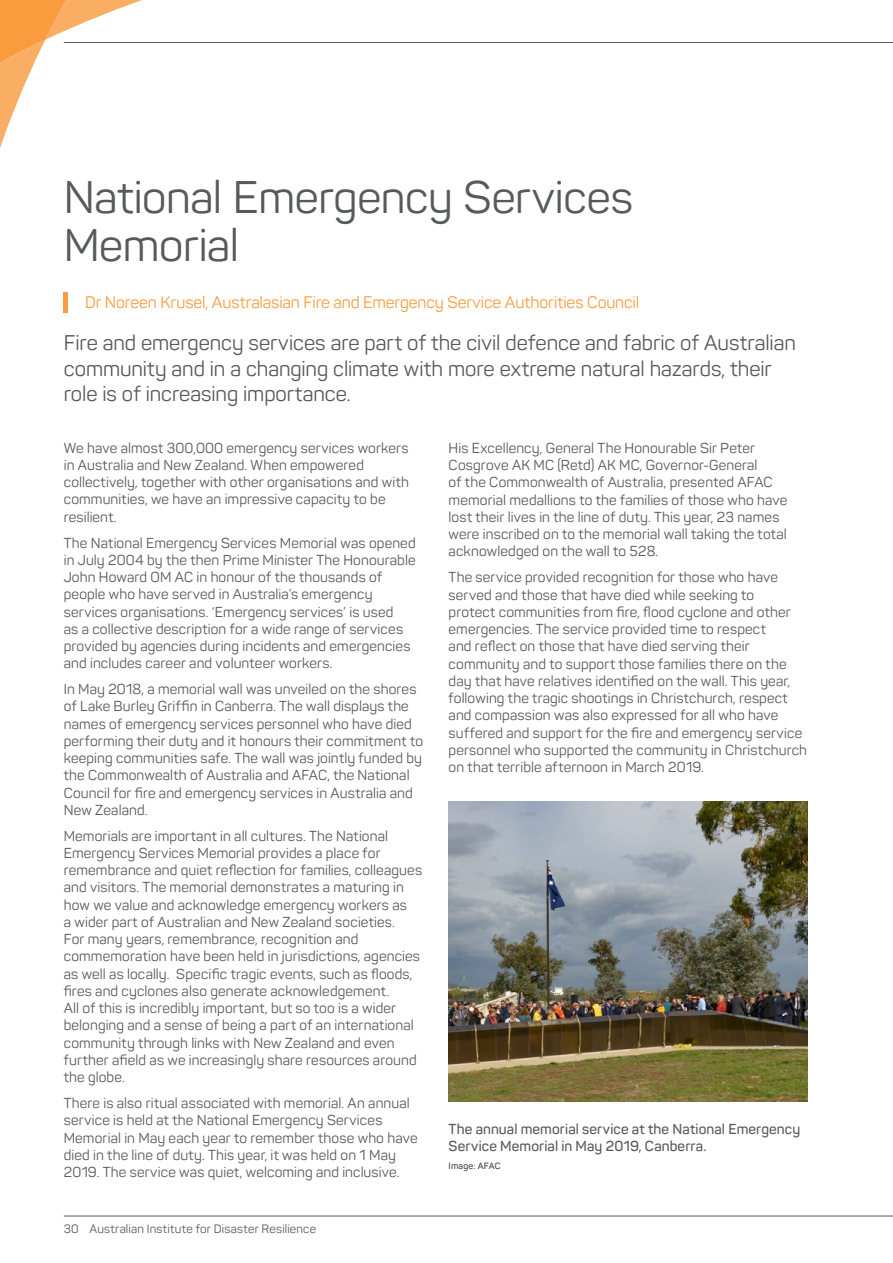
<style>
.page{position:relative;width:893px;height:1263px;background:#fff}
.page>*{position:absolute;margin:0;border:0;box-sizing:border-box;transform-origin:0 0}
.t1{font:45px/48px "Panton";letter-spacing:-.01em;color:#58595b}
.t2{font:21px/25.5px "Panton";color:#58595b}
.t3{font:16.5px "Panton";letter-spacing:-.005em;color:#f89c3e}
.t4{font:14.25px/17.2px "Panton";letter-spacing:.01em;color:#58595b}
.t5{font:600 14.25px/17.1px "Panton";letter-spacing:.01em;color:#58595b}
.t6{font:12px "Panton";letter-spacing:.02em;color:#58595b}
.t7{font:600 9px "Panton";letter-spacing:.025em;color:#414042}
</style>
<div class="page">
<hr style="left:64px;top:42px;width:829px;height:1px;background:#58595b">
<hr style="left:64px;top:1216px;width:829px;height:1px;background:#58595b">
<svg style="left:0;top:0;width:142px;height:313px"></svg>
<hr style="left:64px;top:292px;width:4px;height:20px;background:#f89c3e">
<img style="left:449px;top:801px;width:359px;height:300px">
<h1 class="t1" style="left:64px;top:173px;width:571px">National Emergency Services<br>Memorial</h1>
<p class="t3" style="left:85px;top:292px;width:555px">Dr Noreen Krusel, Australasian Fire and Emergency Service Authorities Council</p>
<h2 class="t2" style="left:64px;top:330px;width:734px">Fire and emergency services are part of the civil defence and fabric of Australian community and in a changing climate with more extreme natural hazards, their role is of increasing importance.</h2>
<p class="t4" style="left:64px;top:439px;width:347px">We have almost 300,000 emergency services workers in Australia and New Zealand. When empowered collectively, together with other organisations and with communities, we have an impressive capacity to be resilient.</p>
<p class="t4" style="left:64px;top:534px;width:353px">The National Emergency Services Memorial was opened in July 2004 by the then Prime Minister The Honourable John Howard OM AC in honour of the thousands of people who have served in Australia’s emergency services organisations. ‘Emergency services’ is used<br>as a collective description for a wide range of services provided by agencies during incidents and emergencies and includes career and volunteer workers.</p>
<p class="t4" style="left:64px;top:680px;width:361px">In May 2018, a memorial wall was unveiled on the shores of Lake Burley Griffin in Canberra. The wall displays the names of emergency services personnel who have died performing their duty and it honours their commitment to keeping communities safe. The wall was jointly funded by the Commonwealth of Australia and AFAC, the National Council for fire and emergency services in Australia and New Zealand.</p>
<p class="t4" style="left:64px;top:827px;width:360px">Memorials are important in all cultures. The National Emergency Services Memorial provides a place for remembrance and quiet reflection for families, colleagues and visitors. The memorial demonstrates a maturing in how we value and acknowledge emergency workers as<br>a wider part of Australian and New Zealand societies.<br>For many years, remembrance, recognition and commemoration have been held in jurisdictions, agencies as well as locally. Specific tragic events, such as floods, fires and cyclones also generate acknowledgement.<br>All of this is incredibly important, but so too is a wider belonging and a sense of being a part of an international community through links with New Zealand and even further afield as we increasingly share resources around the globe.</p>
<p class="t4" style="left:64px;top:1094px;width:355px">There is also ritual associated with memorial. An annual service is held at the National Emergency Services Memorial in May each year to remember those who have died in the line of duty. This year, it was held on 1 May 2019. The service was quiet, welcoming and inclusive.</p>
<p class="t4" style="left:449px;top:439px;width:340px">His Excellency, General The Honourable Sir Peter Cosgrove AK MC (Retd) AK MC, Governor-General<br>of the Commonwealth of Australia, presented AFAC memorial medallions to the families of those who have lost their lives in the line of duty. This year, 23 names were inscribed on to the memorial wall taking the total acknowledged on the wall to 528.</p>
<p class="t4" style="left:449px;top:568px;width:360px">The service provided recognition for those who have served and those that have died while seeking to<br>protect communities from fire, flood cyclone and other emergencies. The service provided time to respect<br>and reflect on those that have died serving their community and to support those families there on the day that have relatives identified on the wall. This year, following the tragic shootings in Christchurch, respect and compassion was also expressed for all who have suffered and support for the fire and emergency service personnel who supported the community in Christchurch on that terrible afternoon in March 2019.</p>
<p class="t5" style="left:449px;top:1120px;width:353px">The annual memorial service at the National Emergency<br>Service Memorial in May 2019, Canberra.</p>
<p class="t7" style="left:449px;top:1160px;width:53px">Image: AFAC</p>
<p class="t6" style="left:64px;top:1221px;width:254px">30 Australian Institute for Disaster Resilience</p>
</div>
